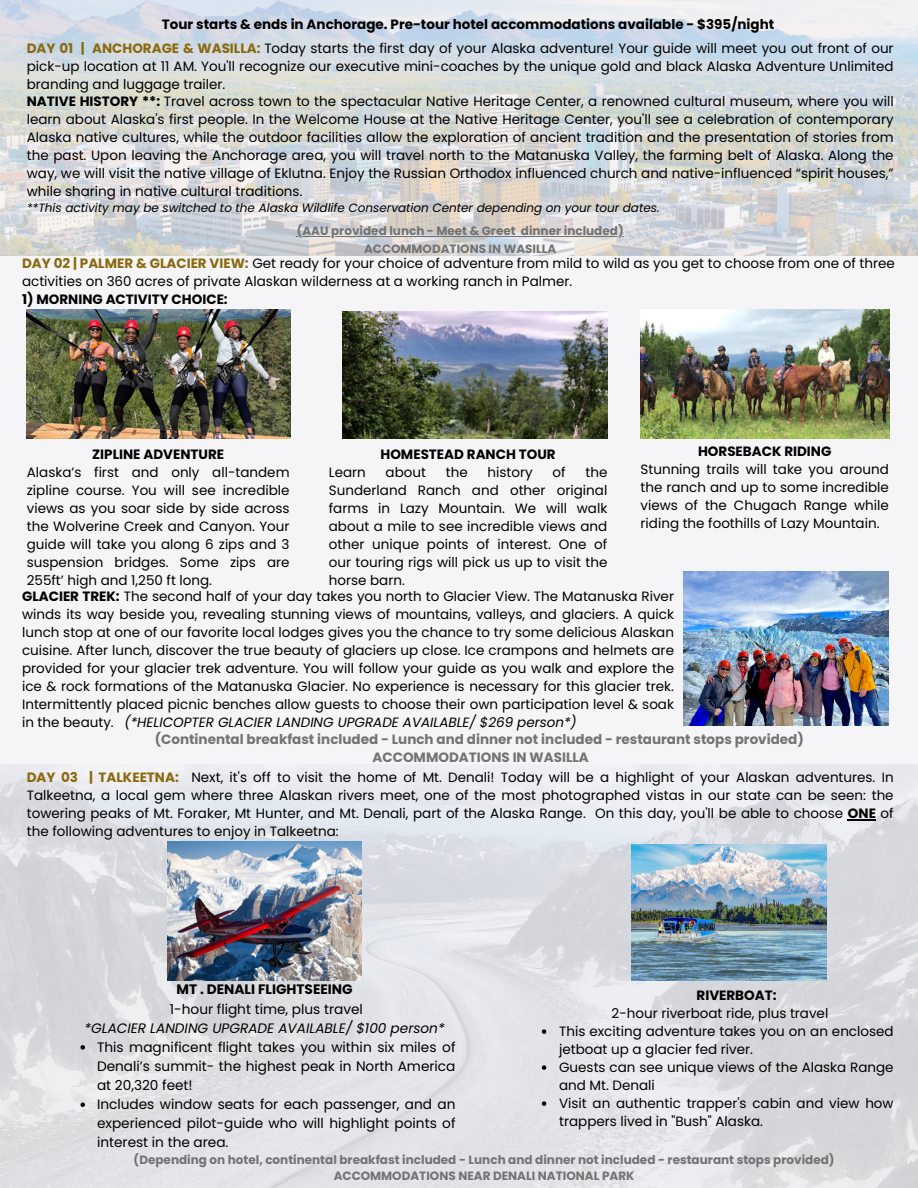
<style>
.page{position:relative;width:918px;height:1188px;background:#f5f5f8}
.page>*{position:absolute;margin:0;border:0;box-sizing:border-box;transform-origin:0 0}
.t1{font:13.65px/19.2px "Poppins";color:#000;text-align:justify}
.t2{font:italic 13.65px/19.2px "Poppins";color:#000;text-align:center}
.t3{font:13.5px/18px "Poppins";color:#000}
.t4{font:700 13.5px "Poppins";color:#000}
.t5{font:700 13.5px/18px "Poppins";color:#737373;text-align:center}
.t6{font:700 12px "Poppins";color:#737373}
.t7{font:italic 12px "Poppins";color:#000}
.s1{font-weight:700;color:#8b690e}
.s2{font-weight:700}
.s3{font-style:italic}
.s4{font-weight:700;font-style:normal}
.s5{font-style:normal}
</style>
<div class="page">
<img style="left:0;top:0;width:918px;height:255px">
<img style="left:0;top:764px;width:918px;height:424px">
<img style="left:641px;top:309px;width:248px;height:130px">
<img style="left:342px;top:311px;width:266px;height:127px">
<img style="left:27px;top:309px;width:263px;height:130px">
<img style="left:632px;top:844px;width:194px;height:136px">
<img style="left:167px;top:842px;width:195px;height:138px">
<img style="left:683px;top:571px;width:206px;height:155px">
<hr style="left:297px;top:236px;width:219px;height:1px;background:#737373">
<hr style="left:521px;top:236px;width:103px;height:1px;background:#737373">
<svg style="left:848px;top:819px;width:28px;height:1px"></svg>
<svg style="left:80px;top:1045px;width:5px;height:5px"></svg>
<svg style="left:80px;top:1102px;width:5px;height:5px"></svg>
<svg style="left:542px;top:1029px;width:4px;height:5px"></svg>
<svg style="left:542px;top:1065px;width:4px;height:5px"></svg>
<svg style="left:542px;top:1101px;width:4px;height:5px"></svg>
<p class="t4" style="left:162px;top:15px;width:614px">Tour starts &amp; ends in Anchorage. Pre-tour hotel accommodations available - $395/night</p>
<p class="t3" style="left:27px;top:40px;width:868px;text-align:justify"><span class="s1">DAY 01 | ANCHORAGE &amp; WASILLA:</span> Today starts the first day of your Alaska adventure! Your guide will meet you out front of our pick-up location at 11 AM. You'll recognize our executive mini-coaches by the unique gold and black Alaska Adventure Unlimited branding and luggage trailer.</p>
<h2 class="t3" style="left:27px;top:92px;width:868px;text-align:justify"><span class="s2">NATIVE HISTORY **:</span> Travel across town to the spectacular Native Heritage Center, a renowned cultural museum, where you will learn about Alaska's first people. In the Welcome House at the Native Heritage Center, you'll see a celebration of contemporary Alaska native cultures, while the outdoor facilities allow the exploration of ancient tradition and the presentation of stories from the past. Upon leaving the Anchorage area, you will travel north to the Matanuska Valley, the farming belt of Alaska. Along the way, we will visit the native village of Eklutna. Enjoy the Russian Orthodox influenced church and native-influenced “spirit houses,” while sharing in native cultural traditions.</h2>
<h2 class="t7" style="left:27px;top:199px;width:634px">**This activity may be switched to the Alaska Wildlife Conservation Center depending on your tour dates.</h2>
<p class="t6" style="left:297px;top:222px;width:328px">(AAU provided lunch - Meet &amp; Greet dinner included)</p>
<h3 class="t6" style="left:364px;top:240px;width:194px">ACCOMMODATIONS IN WASILLA</h3>
<p class="t3" style="left:22px;top:255px;width:874px"><span class="s1">DAY 02 | PALMER &amp; GLACIER VIEW:</span> Get ready for your choice of adventure from mild to wild as you get to choose from one of three activities on 360 acres of private Alaskan wilderness at a working ranch in Palmer.</p>
<p class="t4" style="left:22px;top:290px;width:207px">1) MORNING ACTIVITY CHOICE:</p>
<h1 class="t3" style="left:27px;top:445px;width:264px;text-indent:65px"><span class="s2">ZIPLINE ADVENTURE<br></span>Alaska’s first and only all-tandem zipline course. You will see incredible views as you soar side by side across the Wolverine Creek and Canyon. Your guide will take you along 6 zips and 3 suspension bridges. Some zips are 255ft’ high and 1,250 ft long.</h1>
<h2 class="t4" style="left:381px;top:444px;width:177px">HOMESTEAD RANCH TOUR</h2>
<h2 class="t3" style="left:329px;top:463px;width:39px">Learn</h2>
<h2 class="t3" style="left:386px;top:463px;width:42px">about</h2>
<h2 class="t3" style="left:446px;top:463px;width:23px">the</h2>
<h2 class="t3" style="left:488px;top:463px;width:47px">history</h2>
<h2 class="t3" style="left:553px;top:463px;width:15px">of</h2>
<h2 class="t3" style="left:329px;top:463px;width:280px;text-align:justify;text-indent:257px">the Sunderland Ranch and other original farms in Lazy Mountain. We will walk about a mile to see incredible views and other unique points of interest. One of our touring rigs will pick us up to visit the horse barn.</h2>
<p class="t3" style="left:641px;top:443px;width:250px;text-indent:58px"><span class="s2">HORSEBACK RIDING<br></span>Stunning trails will take you around the ranch and up to some incredible views of the Chugach Range while riding the foothills of Lazy Mountain.</p>
<h2 class="t3" style="left:22px;top:588px;width:653px;text-align:justify"><span class="s2">GLACIER TREK:</span> The second half of your day takes you north to Glacier View. The Matanuska River winds its way beside you, revealing stunning views of mountains, valleys, and glaciers. A quick lunch stop at one of our favorite local lodges gives you the chance to try some delicious Alaskan cuisine. After lunch, discover the true beauty of glaciers up close. Ice crampons and helmets are provided for your glacier trek adventure. You will follow your guide as you walk and explore the ice &amp; rock formations of the Matanuska Glacier. No experience is necessary for this glacier trek.<br>Intermittently placed picnic benches allow guests to choose their own participation level &amp; soak in the beauty. <span class="s3">(*HELICOPTER GLACIER LANDING UPGRADE AVAILABLE/ $269 person*)</span></h2>
<p class="t5" style="left:155px;top:731px;width:651px">(Continental breakfast included - Lunch and dinner not included - restaurant stops provided)<br>ACCOMMODATIONS IN WASILLA</p>
<h2 class="t3" style="left:27px;top:768px;width:868px;text-align:justify"><span class="s1">DAY 03 | TALKEETNA:</span> Next, it's off to visit the home of Mt. Denali! Today will be a highlight of your Alaskan adventures. In Talkeetna, a local gem where three Alaskan rivers meet, one of the most photographed vistas in our state can be seen: the towering peaks of Mt. Foraker, Mt Hunter, and Mt. Denali, part of the Alaska Range. On this day, you'll be able to choose <span class="s2">ONE</span> of the following adventures to enjoy in Talkeetna:</h2>
<h2 class="t2" style="left:84px;top:980px;width:362px"><span class="s4">MT . DENALI FLIGHTSEEING<br></span><span class="s5">1-hour flight time, plus travel<br></span>*GLACIER LANDING UPGRADE AVAILABLE/ $100 person*</h2>
<p class="t1" style="left:97px;top:1037px;width:360px">This magnificent flight takes you within six miles of Denali’s summit- the highest peak in North America at 20,320 feet!</p>
<h2 class="t1" style="left:97px;top:1095px;width:360px">Includes window seats for each passenger, and an experienced pilot-guide who will highlight points of interest in the area.</h2>
<h1 class="t3" style="left:612px;top:986px;width:218px;text-indent:85px"><span class="s2">RIVERBOAT:<br></span>2-hour riverboat ride, plus travel</h1>
<p class="t3" style="left:559px;top:1022px;width:336px">This exciting adventure takes you on an enclosed jetboat up a glacier fed river.</p>
<h2 class="t3" style="left:559px;top:1058px;width:336px">Guests can see unique views of the Alaska Range and Mt. Denali</h2>
<p class="t3" style="left:559px;top:1094px;width:336px">Visit an authentic trapper's cabin and view how trappers lived in "Bush" Alaska.</p>
<p class="t6" style="left:134px;top:1151px;width:703px">(Depending on hotel, continental breakfast included - Lunch and dinner not included - restaurant stops provided)</p>
<h2 class="t6" style="left:334px;top:1167px;width:302px">ACCOMMODATIONS NEAR DENALI NATIONAL PARK</h2>
</div>
